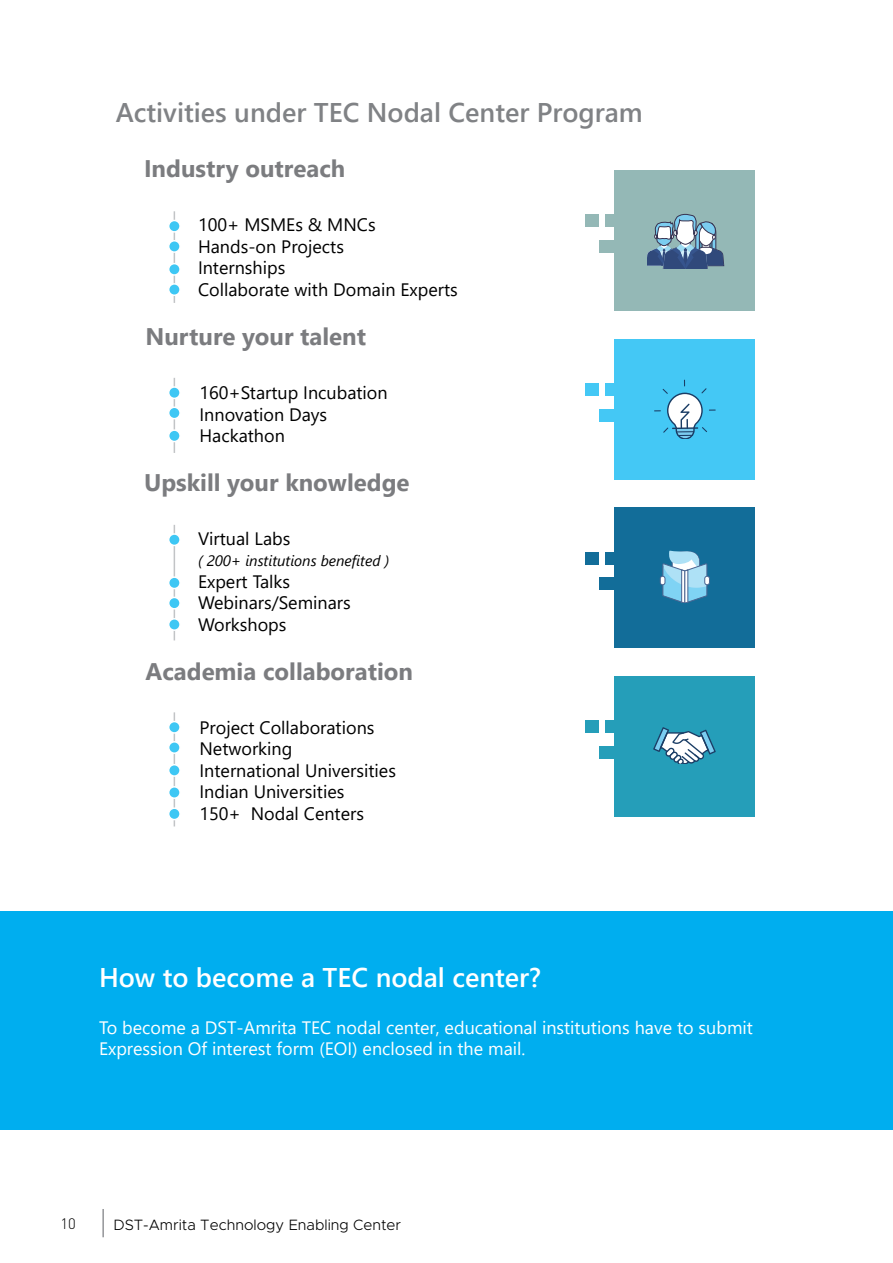
<style>
.page{position:relative;width:893px;height:1263px;background:#fff}
.page>*{position:absolute;margin:0;border:0;box-sizing:border-box;transform-origin:0 0}
.t1{font:600 27px "Segoe UI";color:#808285}
.t2{font:600 27px "Segoe UI";color:#fff}
.t3{font:700 24px "Segoe UI";color:#7b7c7f}
.t4{font:18px/21.6px "Segoe UI";color:#000}
.t5{font:18px/21.6px "Segoe UI";color:#fff}
.t6{font:300 15px "Metropolis";color:#000}
.t7{font:italic 15px "Segoe UI";color:#000}
.t8{font:300 15px "DIN";color:#000}
</style>
<div class="page">
<hr style="left:102px;top:1209px;width:2px;height:28px;background:#939598">
<div style="left:0;top:911px;width:893px;height:219px;background:#00aeef"></div>
<hr style="left:174px;top:525px;width:1px;height:115px;background:#c2c4c6">
<div style="left:169px;top:534px;width:11px;height:11px;background:#3ec7f4;border-radius:50%"></div>
<div style="left:168px;top:533px;width:13px;height:13px;border:2px solid #fff;border-radius:50%"></div>
<div style="left:169px;top:619px;width:11px;height:11px;background:#3ec7f4;border-radius:50%"></div>
<div style="left:168px;top:618px;width:13px;height:13px;border:2px solid #fff;border-radius:50%"></div>
<div style="left:169px;top:577px;width:11px;height:11px;background:#3ec7f4;border-radius:50%"></div>
<div style="left:168px;top:576px;width:13px;height:13px;border:2px solid #fff;border-radius:50%"></div>
<div style="left:169px;top:597px;width:11px;height:12px;background:#3ec7f4;border-radius:50%"></div>
<div style="left:168px;top:597px;width:13px;height:12px;border:2px solid #fff;border-radius:50%"></div>
<hr style="left:174px;top:712px;width:1px;height:114px;background:#c2c4c6">
<div style="left:169px;top:721px;width:11px;height:12px;background:#3ec7f4;border-radius:50%"></div>
<div style="left:168px;top:721px;width:13px;height:13px;border:2px solid #fff;border-radius:50%"></div>
<div style="left:169px;top:742px;width:11px;height:11px;background:#3ec7f4;border-radius:50%"></div>
<div style="left:168px;top:741px;width:13px;height:13px;border:2px solid #fff;border-radius:50%"></div>
<div style="left:169px;top:765px;width:11px;height:11px;background:#3ec7f4;border-radius:50%"></div>
<div style="left:168px;top:764px;width:13px;height:13px;border:2px solid #fff;border-radius:50%"></div>
<div style="left:169px;top:787px;width:11px;height:11px;background:#3ec7f4;border-radius:50%"></div>
<div style="left:168px;top:786px;width:13px;height:13px;border:2px solid #fff;border-radius:50%"></div>
<div style="left:169px;top:808px;width:11px;height:11px;background:#3ec7f4;border-radius:50%"></div>
<div style="left:168px;top:807px;width:13px;height:13px;border:2px solid #fff;border-radius:50%"></div>
<hr style="left:174px;top:211px;width:1px;height:92px;background:#c2c4c6">
<div style="left:169px;top:220px;width:11px;height:12px;background:#3ec7f4;border-radius:50%"></div>
<div style="left:168px;top:220px;width:13px;height:13px;border:2px solid #fff;border-radius:50%"></div>
<div style="left:169px;top:241px;width:11px;height:11px;background:#3ec7f4;border-radius:50%"></div>
<div style="left:168px;top:240px;width:13px;height:13px;border:2px solid #fff;border-radius:50%"></div>
<div style="left:169px;top:264px;width:11px;height:11px;background:#3ec7f4;border-radius:50%"></div>
<div style="left:168px;top:263px;width:13px;height:13px;border:2px solid #fff;border-radius:50%"></div>
<div style="left:169px;top:284px;width:11px;height:11px;background:#3ec7f4;border-radius:50%"></div>
<div style="left:168px;top:283px;width:13px;height:13px;border:2px solid #fff;border-radius:50%"></div>
<hr style="left:174px;top:378px;width:1px;height:75px;background:#c2c4c6">
<div style="left:169px;top:387px;width:11px;height:11px;background:#3ec7f4;border-radius:50%"></div>
<div style="left:168px;top:386px;width:13px;height:13px;border:2px solid #fff;border-radius:50%"></div>
<div style="left:169px;top:407px;width:11px;height:12px;background:#3ec7f4;border-radius:50%"></div>
<div style="left:168px;top:406px;width:13px;height:13px;border:2px solid #fff;border-radius:50%"></div>
<div style="left:169px;top:430px;width:11px;height:11px;background:#3ec7f4;border-radius:50%"></div>
<div style="left:168px;top:429px;width:13px;height:13px;border:2px solid #fff;border-radius:50%"></div>
<div style="left:615px;top:339px;width:140px;height:140px;background:#44c8f5"></div>
<div style="left:605px;top:383px;width:27px;height:13px;background:#44c8f5"></div>
<div style="left:599px;top:409px;width:27px;height:12px;background:#44c8f5"></div>
<div style="left:585px;top:383px;width:14px;height:13px;background:#44c8f5"></div>
<div style="left:615px;top:507px;width:140px;height:141px;background:#126d99"></div>
<div style="left:605px;top:552px;width:27px;height:13px;background:#126d99"></div>
<div style="left:599px;top:577px;width:27px;height:13px;background:#126d99"></div>
<div style="left:585px;top:552px;width:14px;height:13px;background:#126d99"></div>
<div style="left:615px;top:676px;width:140px;height:141px;background:#259eb9"></div>
<div style="left:605px;top:720px;width:27px;height:13px;background:#259eb9"></div>
<div style="left:599px;top:746px;width:27px;height:13px;background:#259eb9"></div>
<div style="left:585px;top:720px;width:14px;height:13px;background:#259eb9"></div>
<div style="left:615px;top:170px;width:140px;height:141px;background:#94b8b6"></div>
<div style="left:605px;top:214px;width:27px;height:13px;background:#94b8b6"></div>
<div style="left:599px;top:240px;width:27px;height:13px;background:#94b8b6"></div>
<div style="left:585px;top:214px;width:14px;height:13px;background:#94b8b6"></div>
<svg style="left:648px;top:213px;width:76px;height:56px"></svg>
<svg style="left:654px;top:380px;width:62px;height:58px"></svg>
<svg style="left:660px;top:551px;width:50px;height:52px"></svg>
<svg style="left:654px;top:727px;width:62px;height:37px"></svg>
<h1 class="t1" style="left:116px;top:87px;width:529px">Activities under TEC Nodal Center Program</h1>
<h2 class="t3" style="left:144px;top:146px;width:203px">Industry outreach</h2>
<p class="t4" style="left:198px;top:212px;width:261px">100+ MSMEs &amp; MNCs<br>Hands-on Projects<br>Internships<br>Collaborate with Domain Experts</p>
<h2 class="t3" style="left:146px;top:314px;width:222px">Nurture your talent</h2>
<p class="t4" style="left:200px;top:380px;width:190px">160+Startup Incubation<br>Innovation Days<br>Hackathon</p>
<h2 class="t3" style="left:144px;top:459px;width:267px">Upskill your knowledge</h2>
<p class="t4" style="left:198px;top:526px;width:94px">Virtual Labs</p>
<p class="t7" style="left:198px;top:547px;width:193px">( 200+ institutions benefited )</p>
<p class="t4" style="left:198px;top:569px;width:154px">Expert Talks<br>Webinars/Seminars<br>Workshops</p>
<h2 class="t3" style="left:146px;top:648px;width:269px">Academia collaboration</h2>
<p class="t4" style="left:200px;top:715px;width:198px">Project Collaborations<br>Networking<br>International Universities<br>Indian Universities<br>150+ Nodal Centers</p>
<h1 class="t2" style="left:99px;top:952px;width:444px">How to become a TEC nodal center?</h1>
<p class="t5" style="left:99px;top:1015px;width:655px">To become a DST-Amrita TEC nodal center, educational institutions have to submit<br>Expression Of interest form (EOI) enclosed in the mail.</p>
<p class="t8" style="left:60px;top:1214px;width:17px">10</p>
<p class="t6" style="left:113px;top:1215px;width:289px">DST-Amrita Technology Enabling Center</p>
</div>
